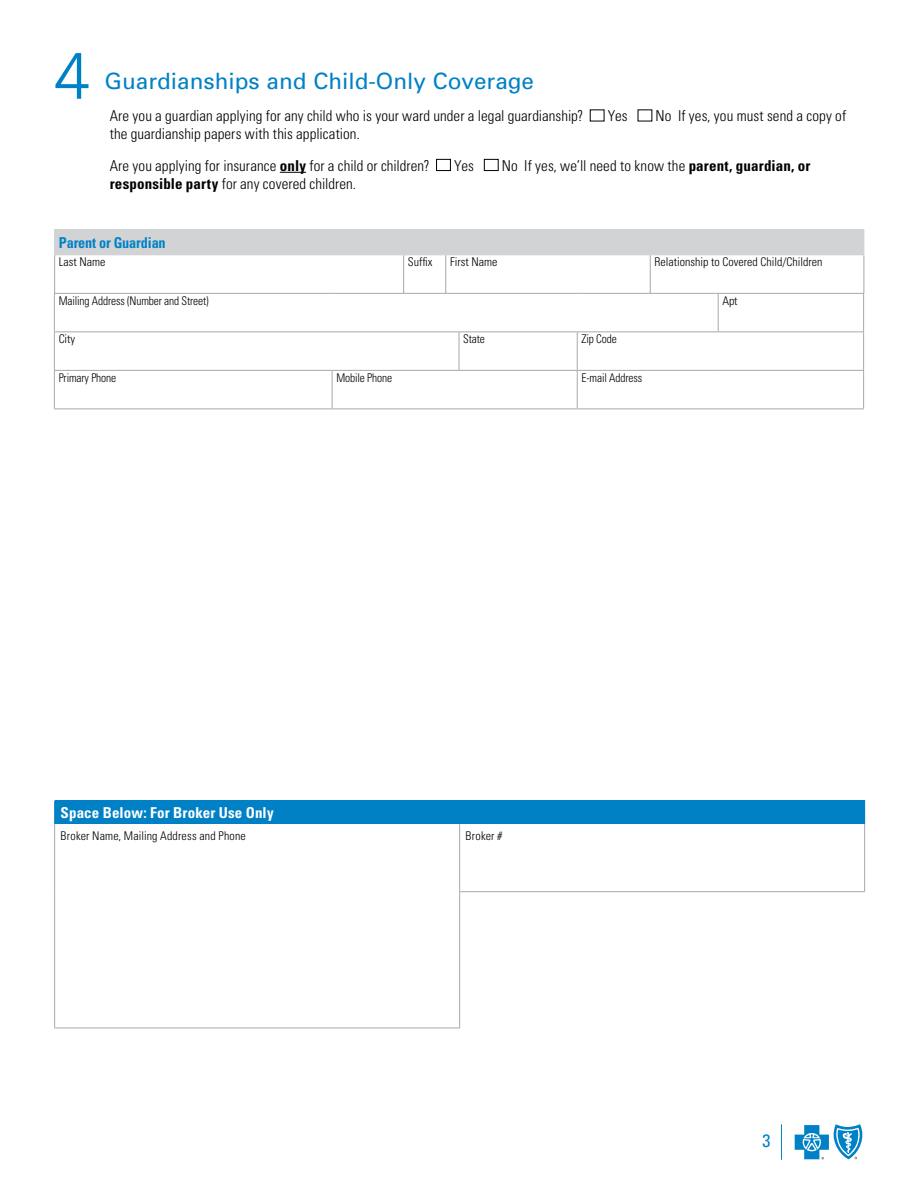
<style>
.page{position:relative;width:918px;height:1188px;background:#fff}
.page>*{position:absolute;margin:0;border:0;box-sizing:border-box;transform-origin:0 0}
.t1{font:300 66px "Univers";color:#0081c6}
.t2{font:22.5px "Univers";color:#0081c6}
.t3{font:condensed 18px "Univers";color:#0081c6}
.t4{font:300 condensed 15px/31.5px "Univers";letter-spacing:.005em;color:#000}
.t5{font:700 condensed 15px "Univers";letter-spacing:.01em;color:#fff}
.t6{font:700 condensed 15px "Univers";letter-spacing:-.01em;color:#0081c6;scale:.95 1}
.t7{font:300 condensed 12px "Univers";color:#000}
.t8{font:300 condensed 12px "Univers";color:#000;scale:.95 1}
.s1{font-weight:700}
</style>
<div class="page">
<div style="left:55px;top:801px;width:810px;height:23px;background:#0081c6"></div>
<hr style="left:54px;top:824px;width:1px;height:68px;background:#a7a9ac">
<hr style="left:54px;top:892px;width:1px;height:136px;background:#a7a9ac">
<hr style="left:54px;top:1028px;width:406px;height:1px;background:#a7a9ac">
<hr style="left:459px;top:824px;width:1px;height:67px;background:#a7a9ac">
<hr style="left:864px;top:824px;width:1px;height:67px;background:#a7a9ac">
<hr style="left:459px;top:891px;width:406px;height:1px;background:#a7a9ac">
<hr style="left:459px;top:892px;width:1px;height:136px;background:#a7a9ac">
<svg style="left:54px;top:801px;width:1px;height:23px"></svg>
<svg style="left:280px;top:172px;width:26px;height:1px"></svg>
<div style="left:436px;top:159px;width:15px;height:12px;border:1px solid #000"></div>
<div style="left:484px;top:159px;width:15px;height:12px;border:1px solid #000"></div>
<hr style="left:54px;top:293px;width:278px;height:1px;background:#a7a9ac">
<hr style="left:54px;top:294px;width:1px;height:38px;background:#a7a9ac">
<hr style="left:332px;top:293px;width:127px;height:1px;background:#a7a9ac">
<hr style="left:459px;top:293px;width:118px;height:1px;background:#a7a9ac">
<hr style="left:577px;top:293px;width:141px;height:1px;background:#a7a9ac">
<hr style="left:718px;top:293px;width:146px;height:1px;background:#a7a9ac">
<hr style="left:718px;top:294px;width:1px;height:38px;background:#a7a9ac">
<hr style="left:863px;top:294px;width:1px;height:38px;background:#a7a9ac">
<hr style="left:54px;top:332px;width:278px;height:1px;background:#a7a9ac">
<hr style="left:54px;top:332px;width:1px;height:38px;background:#a7a9ac">
<hr style="left:332px;top:332px;width:127px;height:1px;background:#a7a9ac">
<hr style="left:459px;top:332px;width:118px;height:1px;background:#a7a9ac">
<hr style="left:459px;top:332px;width:1px;height:38px;background:#a7a9ac">
<hr style="left:577px;top:332px;width:141px;height:1px;background:#a7a9ac">
<hr style="left:577px;top:332px;width:1px;height:38px;background:#a7a9ac">
<hr style="left:718px;top:332px;width:146px;height:1px;background:#a7a9ac">
<hr style="left:863px;top:332px;width:1px;height:38px;background:#a7a9ac">
<hr style="left:54px;top:370px;width:278px;height:1px;background:#a7a9ac">
<hr style="left:54px;top:371px;width:1px;height:38px;background:#a7a9ac">
<hr style="left:332px;top:370px;width:127px;height:1px;background:#a7a9ac">
<hr style="left:332px;top:371px;width:1px;height:38px;background:#a7a9ac">
<hr style="left:459px;top:370px;width:118px;height:1px;background:#a7a9ac">
<hr style="left:577px;top:370px;width:141px;height:1px;background:#a7a9ac">
<hr style="left:577px;top:371px;width:1px;height:38px;background:#a7a9ac">
<hr style="left:718px;top:370px;width:146px;height:1px;background:#a7a9ac">
<hr style="left:863px;top:371px;width:1px;height:38px;background:#a7a9ac">
<hr style="left:54px;top:409px;width:278px;height:1px;background:#a7a9ac">
<hr style="left:332px;top:409px;width:127px;height:1px;background:#a7a9ac">
<hr style="left:459px;top:409px;width:118px;height:1px;background:#a7a9ac">
<hr style="left:577px;top:409px;width:141px;height:1px;background:#a7a9ac">
<hr style="left:718px;top:409px;width:146px;height:1px;background:#a7a9ac">
<div style="left:55px;top:230px;width:809px;height:25px;background:#d1d3d4"></div>
<hr style="left:54px;top:255px;width:1px;height:38px;background:#a7a9ac">
<hr style="left:403px;top:255px;width:1px;height:38px;background:#a7a9ac">
<hr style="left:445px;top:255px;width:1px;height:38px;background:#a7a9ac">
<hr style="left:650px;top:255px;width:1px;height:38px;background:#a7a9ac">
<hr style="left:864px;top:255px;width:1px;height:38px;background:#a7a9ac">
<hr style="left:54px;top:254px;width:350px;height:1px;background:#d1d3d4">
<hr style="left:54px;top:229px;width:350px;height:1px;background:#d1d3d4">
<svg style="left:54px;top:230px;width:1px;height:24px"></svg>
<hr style="left:404px;top:229px;width:42px;height:1px;background:#d1d3d4">
<hr style="left:446px;top:229px;width:204px;height:1px;background:#d1d3d4">
<hr style="left:650px;top:229px;width:214px;height:1px;background:#d1d3d4">
<svg style="left:864px;top:230px;width:1px;height:24px"></svg>
<svg style="left:795px;top:1124px;width:68px;height:35px"></svg>
<hr style="left:781px;top:1124px;width:1px;height:36px;background:#0081c6">
<h1 class="t1" style="left:54px;top:36px;width:38px">4</h1>
<h2 class="t2" style="left:105px;top:67px;width:431px">Guardianships and Child-Only Coverage</h2>
<p class="t4" style="left:110px;top:100px;width:475px">Are you a guardian applying for any child who is your ward under a legal guardianship?</p>
<p class="t4" style="left:608px;top:100px;width:21px">Yes</p>
<p class="t4" style="left:656px;top:100px;width:192px">No If yes, you must send a copy of</p>
<p class="t4" style="left:110px;top:118px;width:321px">the guardianship papers with this application.<br>Are you applying for insurance <span class="s1">only</span> for a child or children?</p>
<p class="t4" style="left:454px;top:150px;width:21px">Yes</p>
<p class="t4" style="left:502px;top:150px;width:310px">No If yes, we’ll need to know the <span class="s1">parent, guardian, or</span></p>
<p class="t4" style="left:110px;top:168px;width:248px"><span class="s1">responsible party</span> for any covered children.</p>
<p class="t6" style="left:59px;top:234px;width:114px">Parent or Guardian</p>
<p class="t7" style="left:59px;top:255px;width:48px">Last Name</p>
<p class="t7" style="left:408px;top:255px;width:26px">Suffix</p>
<p class="t7" style="left:450px;top:255px;width:49px">First Name</p>
<p class="t7" style="left:655px;top:255px;width:169px">Relationship to Covered Child/Children</p>
<p class="t8" style="left:59px;top:293px;width:159px">Mailing Address (Number and Street)</p>
<p class="t7" style="left:723px;top:293px;width:17px">Apt</p>
<p class="t7" style="left:59px;top:332px;width:18px">City</p>
<p class="t8" style="left:463px;top:332px;width:24px">State</p>
<p class="t8" style="left:582px;top:332px;width:39px">Zip Code</p>
<p class="t8" style="left:59px;top:370px;width:62px">Primary Phone</p>
<p class="t8" style="left:336px;top:370px;width:60px">Mobile Phone</p>
<p class="t8" style="left:582px;top:370px;width:65px">E-mail Address</p>
<p class="t5" style="left:61px;top:804px;width:215px">Space Below: For Broker Use Only</p>
<p class="t7" style="left:61px;top:828px;width:187px">Broker Name, Mailing Address and Phone</p>
<p class="t7" style="left:466px;top:828px;width:38px">Broker #</p>
<p class="t3" style="left:763px;top:1129px;width:9px">3</p>
</div>
